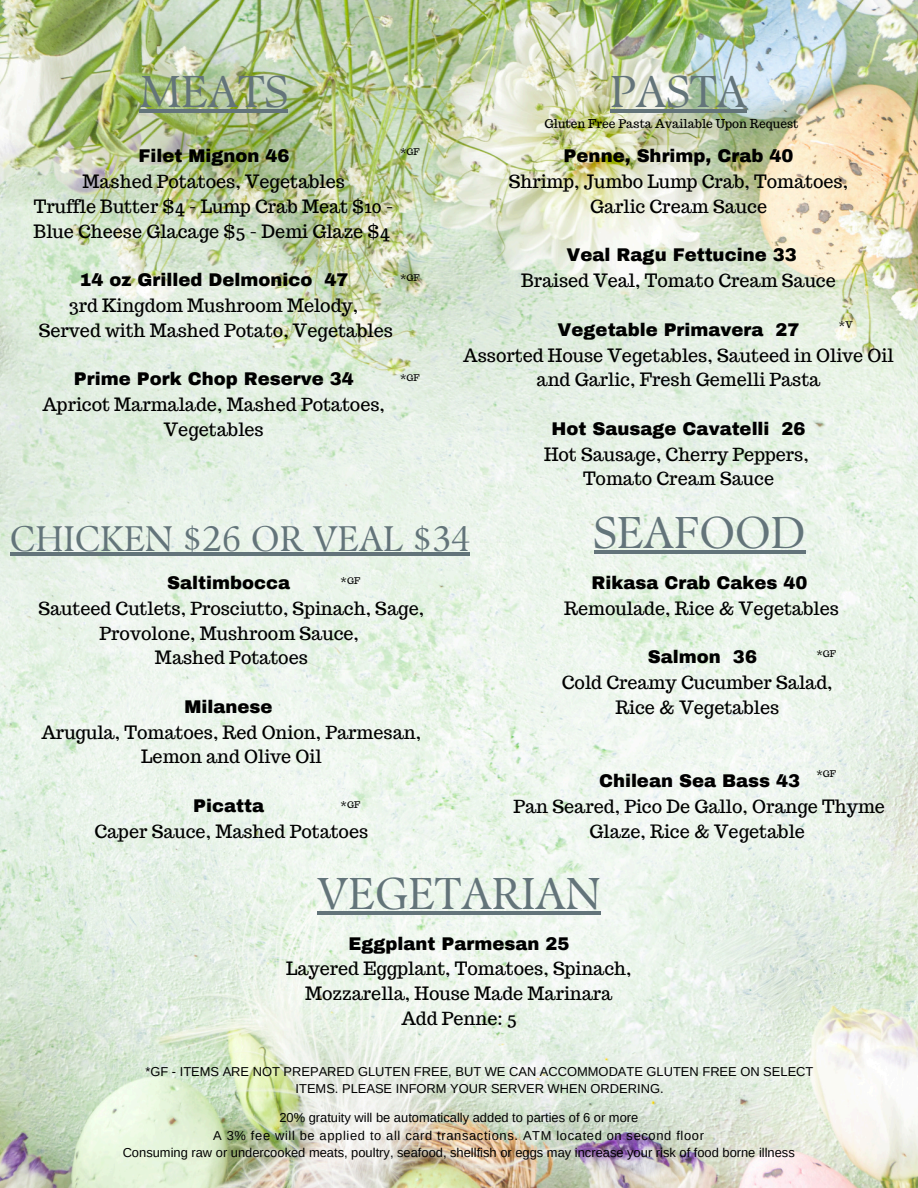
<style>
.page{position:relative;width:918px;height:1188px;background:#fff}
.page>*{position:absolute;margin:0;border:0;box-sizing:border-box;transform-origin:0 0}
.t1{font:44.4px "TY Serif D";color:#63747a}
.t2{font:35.4px "TY Serif D";color:#63747a}
.t3{font:18px/25.3px "Trocchi";color:#000;text-align:center}
.t4{font:12.9px/17.2px "Arimo";color:#000;text-align:center}
.t5{font:12px "Trocchi";color:#000}
.t6{font:9px "Trocchi";color:#000}
.s1{font-family:"Archivo";font-weight:900}
</style>
<div class="page">
<img style="left:0;top:0;width:918px;height:1188px">
<hr style="left:139px;top:109px;width:149px;height:4px;background:#63747a">
<hr style="left:10px;top:553px;width:460px;height:3px;background:#63747a">
<hr style="left:594px;top:550px;width:211px;height:4px;background:#63747a">
<hr style="left:317px;top:911px;width:284px;height:4px;background:#63747a">
<hr style="left:610px;top:109px;width:137px;height:4px;background:#63747a">
<h1 class="t1" style="left:139px;top:65px;width:150px">MEATS</h1>
<h3 class="t1" style="left:610px;top:65px;width:138px">PASTA</h3>
<p class="t5" style="left:545px;top:116px;width:255px">Gluten Free Pasta Available Upon Request</p>
<h3 class="t6" style="left:400px;top:146px;width:21px">*GF</h3>
<h1 class="t3" style="left:509px;top:143px;width:341px"><span class="s1">Penne, Shrimp, Crab 40<br></span>Shrimp, Jumbo Lump Crab, Tomatoes,<br>Garlic Cream Sauce</h1>
<h5 class="t3" style="left:521px;top:242px;width:316px;line-height:25.8px"><span class="s1">Veal Ragu Fettucine 33<br></span>Braised Veal, Tomato Cream Sauce</h5>
<h3 class="t3" style="left:463px;top:316px;width:432px"><span class="s1">Vegetable Primavera 27<br></span>Assorted House Vegetables, Sauteed in Olive Oil and Garlic, Fresh Gemelli Pasta</h3>
<h3 class="t3" style="left:544px;top:415px;width:266px;line-height:25.8px"><span class="s1">Hot Sausage Cavatelli 26<br></span>Hot Sausage, Cherry Peppers,</h3>
<h3 class="t3" style="left:583px;top:466px;width:193px">Tomato Cream Sauce</h3>
<p class="t2" style="left:10px;top:517px;width:461px">CHICKEN $26 OR VEAL $34</p>
<h3 class="t3" style="left:38px;top:570px;width:387px"><span class="s1">Saltimbocca<br></span>Sauteed Cutlets, Prosciutto, Spinach, Sage,<br>Provolone, Mushroom Sauce,<br>Mashed Potatoes</h3>
<h3 class="t3" style="left:41px;top:694px;width:381px"><span class="s1">Milanese<br></span>Arugula, Tomatoes, Red Onion, Parmesan,<br>Lemon and Olive Oil</h3>
<h3 class="t3" style="left:94px;top:792px;width:275px;line-height:25.8px"><span class="s1">Picatta<br></span>Caper Sauce, Mashed Potatoes</h3>
<h3 class="t3" style="left:34px;top:143px;width:361px"><span class="s1">Filet Mignon 46<br></span>Mashed Potatoes, Vegetables<br>Truffle Butter $4 - Lump Crab Meat $10 -<br>Blue Cheese Glacage $5 - Demi Glaze $4</h3>
<p class="t3" style="left:39px;top:267px;width:356px"><span class="s1">14 oz Grilled Delmonico 47<br></span>3rd Kingdom Mushroom Melody,<br>Served with Mashed Potato, Vegetables</p>
<p class="t3" style="left:42px;top:366px;width:344px"><span class="s1">Prime Pork Chop Reserve 34<br></span>Apricot Marmalade, Mashed Potatoes,<br>Vegetables</p>
<h3 class="t6" style="left:400px;top:272px;width:21px">*GF</h3>
<h5 class="t6" style="left:839px;top:319px;width:15px">*V</h5>
<h3 class="t6" style="left:400px;top:372px;width:21px">*GF</h3>
<h3 class="t1" style="left:594px;top:506px;width:213px">SEAFOOD</h3>
<p class="t3" style="left:564px;top:570px;width:276px;line-height:25.8px"><span class="s1">Rikasa Crab Cakes 40<br></span>Remoulade, Rice &amp; Vegetables</p>
<p class="t3" style="left:562px;top:644px;width:272px"><span class="s1">Salmon 36<br></span>Cold Creamy Cucumber Salad,<br>Rice &amp; Vegetables</p>
<p class="t6" style="left:341px;top:575px;width:21px">*GF</p>
<h4 class="t6" style="left:816px;top:648px;width:21px">*GF</h4>
<h3 class="t6" style="left:816px;top:767px;width:21px">*GF</h3>
<p class="t3" style="left:513px;top:768px;width:373px"><span class="s1">Chilean Sea Bass 43<br></span>Pan Seared, Pico De Gallo, Orange Thyme<br>Glaze, Rice &amp; Vegetable</p>
<h1 class="t1" style="left:317px;top:867px;width:285px">VEGETARIAN</h1>
<h2 class="t3" style="left:286px;top:930px;width:347px"><span class="s1">Eggplant Parmesan 25<br></span>Layered Eggplant, Tomatoes, Spinach,<br>Mozzarella, House Made Marinara<br>Add Penne: 5</h2>
<h1 class="t6" style="left:341px;top:799px;width:21px">*GF</h1>
<h3 class="t4" style="left:145px;top:1063px;width:670px">*GF - ITEMS ARE NOT PREPARED GLUTEN FREE, BUT WE CAN ACCOMMODATE GLUTEN FREE ON SELECT<br>ITEMS. PLEASE INFORM YOUR SERVER WHEN ORDERING.</h3>
<p class="t4" style="left:123px;top:1109px;width:674px">20% gratuity will be automatically added to parties of 6 or more<br>A 3% fee will be applied to all card transactions. ATM located on second floor<br>Consuming raw or undercooked meats, poultry, seafood, shellfish or eggs may increase your risk of food borne illness</p>
</div>
